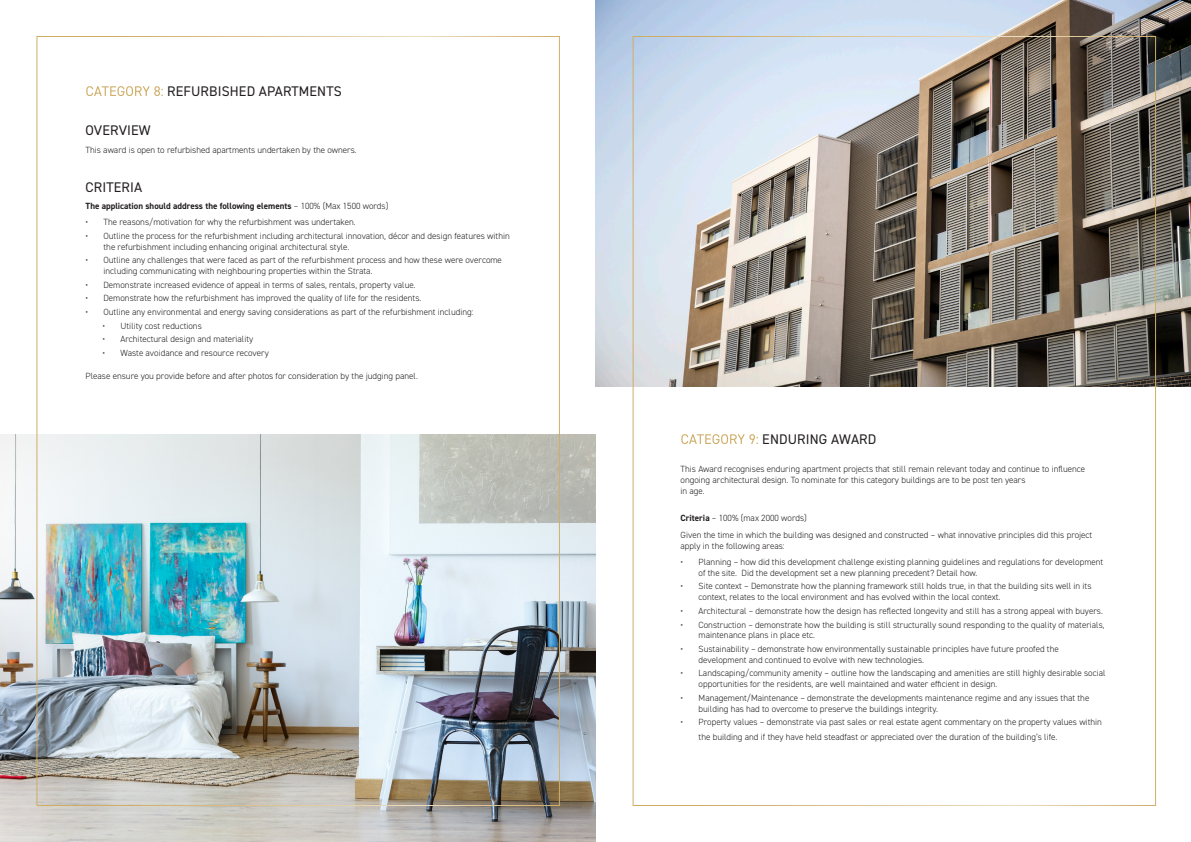
<style>
.page{position:relative;width:1191px;height:842px;background:#fff}
.page>*{position:absolute;margin:0;border:0;box-sizing:border-box;transform-origin:0 0}
.t1{font:14px "DIN2014";letter-spacing:.01em;color:#231f20}
.t2{font:300 9px/10.8px "DIN2014";color:#231f20}
.t3{font:700 9px "DIN2014";color:#231f20}
.s1{color:#fff}
.s2{font-weight:300}
.s3{font-weight:700}
</style>
<div class="page">
<img style="left:0;top:434px;width:595px;height:408px">
<img style="left:595px;top:0;width:596px;height:387px">
<p class="t1" style="left:86px;top:82px;width:258px"><span class="s1">CATEGORY 8:</span> REFURBISHED APARTMENTS</p>
<p class="t1" style="left:86px;top:122px;width:67px">OVERVIEW</p>
<p class="t2" style="left:85px;top:144px;width:273px">This award is open to refurbished apartments undertaken by the owners.</p>
<p class="t1" style="left:86px;top:179px;width:58px">CRITERIA</p>
<p class="t3" style="left:85px;top:200px;width:304px">The application should address the following elements <span class="s2">– 100% (Max 1500 words)</span></p>
<p class="t2" style="left:85px;top:217px;width:272px">• The reasons/motivation for why the refurbishment was undertaken.</p>
<p class="t2" style="left:103px;top:230px;width:408px;text-indent:-18px">• Outline the process for the refurbishment including architectural innovation, décor and design features within the refurbishment including enhancing original architectural style.</p>
<p class="t2" style="left:103px;top:255px;width:400px;text-indent:-18px">• Outline any challenges that were faced as part of the refurbishment process and how these were overcome including communicating with neighbouring properties within the Strata.</p>
<p class="t2" style="left:85px;top:279px;width:331px">• Demonstrate increased evidence of appeal in terms of sales, rentals, property value.</p>
<p class="t2" style="left:85px;top:293px;width:337px">• Demonstrate how the refurbishment has improved the quality of life for the residents.</p>
<p class="t2" style="left:85px;top:306px;width:389px">• Outline any environmental and energy saving considerations as part of the refurbishment including:</p>
<p class="t2" style="left:102px;top:320px;width:101px">• Utility cost reductions</p>
<p class="t2" style="left:102px;top:334px;width:152px">• Architectural design and materiality</p>
<p class="t2" style="left:102px;top:347px;width:168px">• Waste avoidance and resource recovery</p>
<p class="t2" style="left:85px;top:370px;width:334px">Please ensure you provide before and after photos for consideration by the judging panel.</p>
<p class="t1" style="left:680px;top:430px;width:197px"><span class="s1">CATEGORY 9:</span> ENDURING AWARD</p>
<p class="t2" style="left:680px;top:464px;width:406px">This Award recognises enduring apartment projects that still remain relevant today and continue to influence ongoing architectural design. To nominate for this category buildings are to be post ten years<br>in age.</p>
<p class="t2" style="left:680px;top:513px;width:128px"><span class="s3">Criteria</span> – 100% (max 2000 words)</p>
<p class="t2" style="left:680px;top:529px;width:413px">Given the time in which the building was designed and constructed – what innovative principles did this project apply in the following areas:</p>
<p class="t2" style="left:698px;top:557px;width:406px;text-indent:-18px">• Planning – how did this development challenge existing planning guidelines and regulations for development of the site. Did the development set a new planning precedent? Detail how.</p>
<p class="t2" style="left:698px;top:581px;width:394px;text-indent:-18px">• Site context – Demonstrate how the planning framework still holds true, in that the building sits well in its context, relates to the local environment and has evolved within the local context.</p>
<p class="t2" style="left:680px;top:605px;width:424px">• Architectural – demonstrate how the design has reflected longevity and still has a strong appeal with buyers.</p>
<p class="t2" style="left:698px;top:619px;width:407px;text-indent:-18px">• Construction – demonstrate how the building is still structurally sound responding to the quality of materials, maintenance plans in place etc.</p>
<p class="t2" style="left:698px;top:643px;width:362px;text-indent:-18px">• Sustainability – demonstrate how environmentally sustainable principles have future proofed the development and continued to evolve with new technologies.</p>
<p class="t2" style="left:698px;top:668px;width:408px;text-indent:-18px">• Landscaping/community amenity – outline how the landscaping and amenities are still highly desirable social opportunities for the residents, are well maintained and water efficient in design.</p>
<p class="t2" style="left:698px;top:692px;width:392px;text-indent:-18px">• Management/Maintenance – demonstrate the developments maintenance regime and any issues that the building has had to overcome to preserve the buildings integrity.</p>
<p class="t2" style="left:698px;top:715px;width:405px;line-height:14.4px;text-indent:-18px">• Property values – demonstrate via past sales or real estate agent commentary on the property values within the building and if they have held steadfast or appreciated over the duration of the building’s life.</p>
</div>
